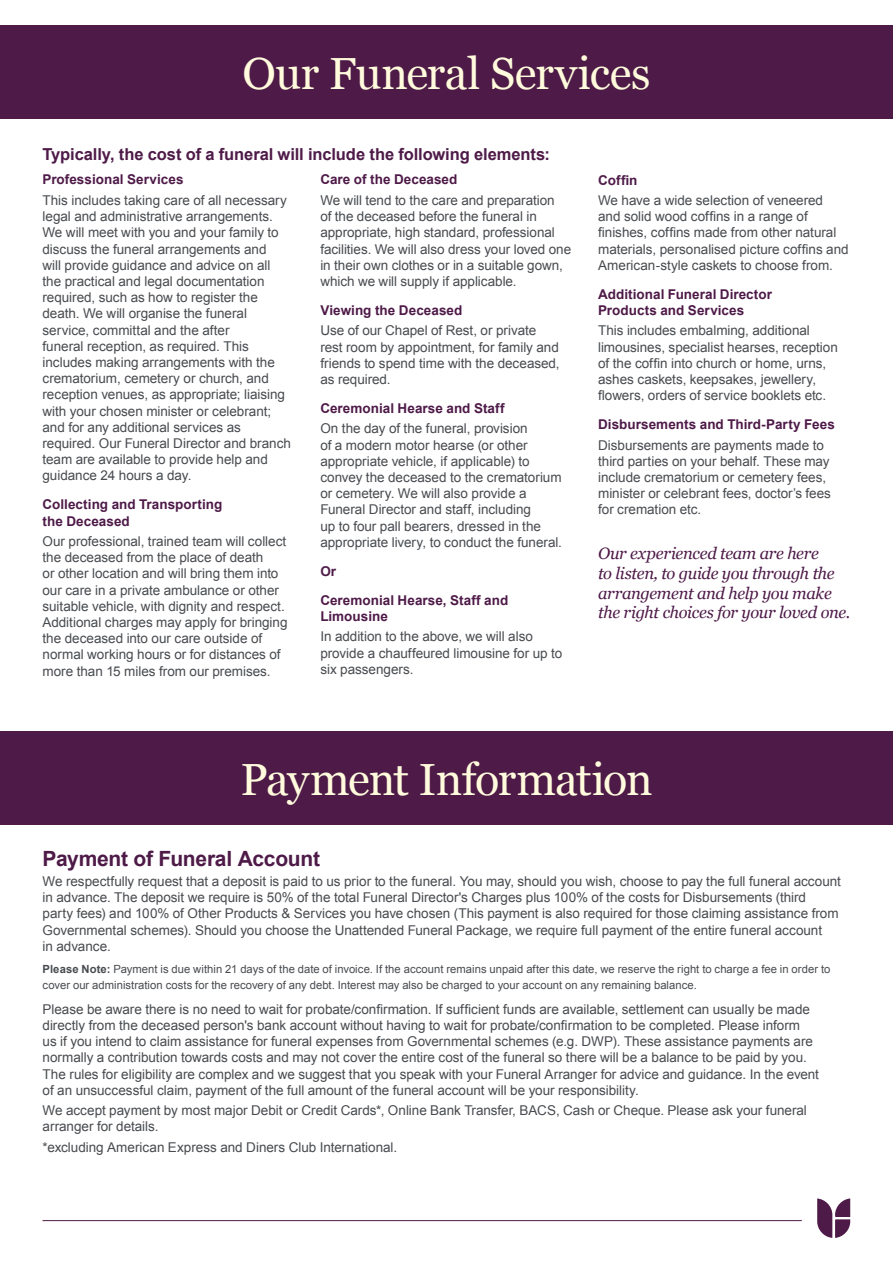
<style>
.page{position:relative;width:893px;height:1263px;background:#fff}
.page>*{position:absolute;margin:0;border:0;box-sizing:border-box;transform-origin:0 0}
.t1{font:45px "Georgia";letter-spacing:-.015em;color:#fffbdc}
.t2{font:700 21px "Arial";letter-spacing:-.01em;color:#4e1a48}
.t3{font:italic 16.5px/19.8px "Georgia";letter-spacing:-.025em;color:#4e1a48}
.t4{font:700 16.5px "Arial";letter-spacing:-.005em;color:#4e1a48}
.t5{font:13.5px/16.2px "Arial";letter-spacing:-.005em;color:#484b4f}
.t6{font:700 13.5px/16.2px "Arial";letter-spacing:.005em;color:#4e1a48}
.t7{font:11.25px/16.2px "Arial";letter-spacing:.005em;color:#484b4f}
.s1{font-weight:700}
</style>
<div class="page">
<svg style="left:817px;top:1198px;width:33px;height:40px"></svg>
<hr style="left:43px;top:1220px;width:759px;height:1px;background:#4e1a48">
<div style="left:0;top:26px;width:893px;height:93px;background:#4e1a48"></div>
<div style="left:0;top:731px;width:893px;height:94px;background:#4e1a48"></div>
<h1 class="t1" style="left:242px;top:41px;width:410px">Our Funeral Services</h1>
<p class="t4" style="left:43px;top:143px;width:509px">Typically, the cost of a funeral will include the following elements:</p>
<p class="t6" style="left:43px;top:172px;width:142px">Professional Services</p>
<p class="t5" style="left:43px;top:192px;width:250px">This includes taking care of all necessary legal and administrative arrangements.<br>We will meet with you and your family to discuss the funeral arrangements and<br>will provide guidance and advice on all the practical and legal documentation required, such as how to register the death. We will organise the funeral service, committal and the after<br>funeral reception, as required. This includes making arrangements with the crematorium, cemetery or church, and reception venues, as appropriate; liaising with your chosen minister or celebrant; and for any additional services as required. Our Funeral Director and branch team are available to provide help and guidance 24 hours a day.</p>
<p class="t6" style="left:43px;top:497px;width:181px">Collecting and Transporting the Deceased</p>
<p class="t5" style="left:43px;top:533px;width:247px">Our professional, trained team will collect the deceased from the place of death<br>or other location and will bring them into our care in a private ambulance or other suitable vehicle, with dignity and respect.<br>Additional charges may apply for bringing the deceased into our care outside of normal working hours or for distances of more than 15 miles from our premises.</p>
<p class="t6" style="left:320px;top:172px;width:139px">Care of the Deceased</p>
<p class="t5" style="left:320px;top:192px;width:252px">We will tend to the care and preparation<br>of the deceased before the funeral in appropriate, high standard, professional facilities. We will also dress your loved one in their own clothes or in a suitable gown, which we will supply if applicable.</p>
<p class="t6" style="left:320px;top:302px;width:144px">Viewing the Deceased</p>
<p class="t5" style="left:320px;top:323px;width:241px">Use of our Chapel of Rest, or private rest room by appointment, for family and friends to spend time with the deceased, as required.</p>
<p class="t6" style="left:320px;top:400px;width:186px">Ceremonial Hearse and Staff</p>
<p class="t5" style="left:320px;top:421px;width:243px">On the day of the funeral, provision<br>of a modern motor hearse (or other appropriate vehicle, if applicable) to convey the deceased to the crematorium or cemetery. We will also provide a Funeral Director and staff, including<br>up to four pall bearers, dressed in the appropriate livery, to conduct the funeral.</p>
<p class="t6" style="left:320px;top:557px;width:189px;line-height:29px">Or<br>Ceremonial Hearse, Staff and</p>
<p class="t6" style="left:320px;top:608px;width:69px">Limousine</p>
<p class="t5" style="left:320px;top:629px;width:243px">In addition to the above, we will also provide a chauffeured limousine for up to six passengers.</p>
<p class="t6" style="left:598px;top:172px;width:41px">Coffin</p>
<p class="t5" style="left:598px;top:192px;width:252px">We have a wide selection of veneered and solid wood coffins in a range of finishes, coffins made from other natural materials, personalised picture coffins and American-style caskets to choose from.</p>
<p class="t6" style="left:598px;top:286px;width:175px">Additional Funeral Director<br>Products and Services</p>
<p class="t5" style="left:598px;top:323px;width:241px">This includes embalming, additional limousines, specialist hearses, reception of the coffin into church or home, urns, ashes caskets, keepsakes, jewellery, flowers, orders of service booklets etc.</p>
<p class="t6" style="left:598px;top:417px;width:238px">Disbursements and Third-Party Fees</p>
<p class="t5" style="left:598px;top:437px;width:234px">Disbursements are payments made to third parties on your behalf. These may include crematorium or cemetery fees, minister or celebrant fees, doctor’s fees for cremation etc.</p>
<p class="t3" style="left:598px;top:543px;width:254px">Our experienced team are here<br>to listen, to guide you through the arrangement and help you make the right choices for your loved one.</p>
<h1 class="t1" style="left:240px;top:747px;width:414px">Payment Information</h1>
<h2 class="t2" style="left:43px;top:844px;width:279px">Payment of Funeral Account</h2>
<p class="t5" style="left:43px;top:873px;width:800px">We respectfully request that a deposit is paid to us prior to the funeral. You may, should you wish, choose to pay the full funeral account in advance. The deposit we require is 50% of the total Funeral Director's Charges plus 100% of the costs for Disbursements (third<br>party fees) and 100% of Other Products &amp; Services you have chosen (This payment is also required for those claiming assistance from Governmental schemes). Should you choose the Unattended Funeral Package, we require full payment of the entire funeral account<br>in advance.</p>
<p class="t7" style="left:43px;top:961px;width:789px"><span class="s1">Please Note:</span> Payment is due within 21 days of the date of invoice. If the account remains unpaid after this date, we reserve the right to charge a fee in order to cover our administration costs for the recovery of any debt. Interest may also be charged to your account on any remaining balance.</p>
<p class="t5" style="left:43px;top:1001px;width:778px">Please be aware there is no need to wait for probate/confirmation. If sufficient funds are available, settlement can usually be made directly from the deceased person's bank account without having to wait for probate/confirmation to be completed. Please inform<br>us if you intend to claim assistance for funeral expenses from Governmental schemes (e.g. DWP). These assistance payments are normally a contribution towards costs and may not cover the entire cost of the funeral so there will be a balance to be paid by you.<br>The rules for eligibility are complex and we suggest that you speak with your Funeral Arranger for advice and guidance. In the event of an unsuccessful claim, payment of the full amount of the funeral account will be your responsibility.</p>
<p class="t5" style="left:43px;top:1102px;width:766px">We accept payment by most major Debit or Credit Cards*, Online Bank Transfer, BACS, Cash or Cheque. Please ask your funeral arranger for details.</p>
<p class="t5" style="left:43px;top:1139px;width:356px">*excluding American Express and Diners Club International.</p>
</div>
